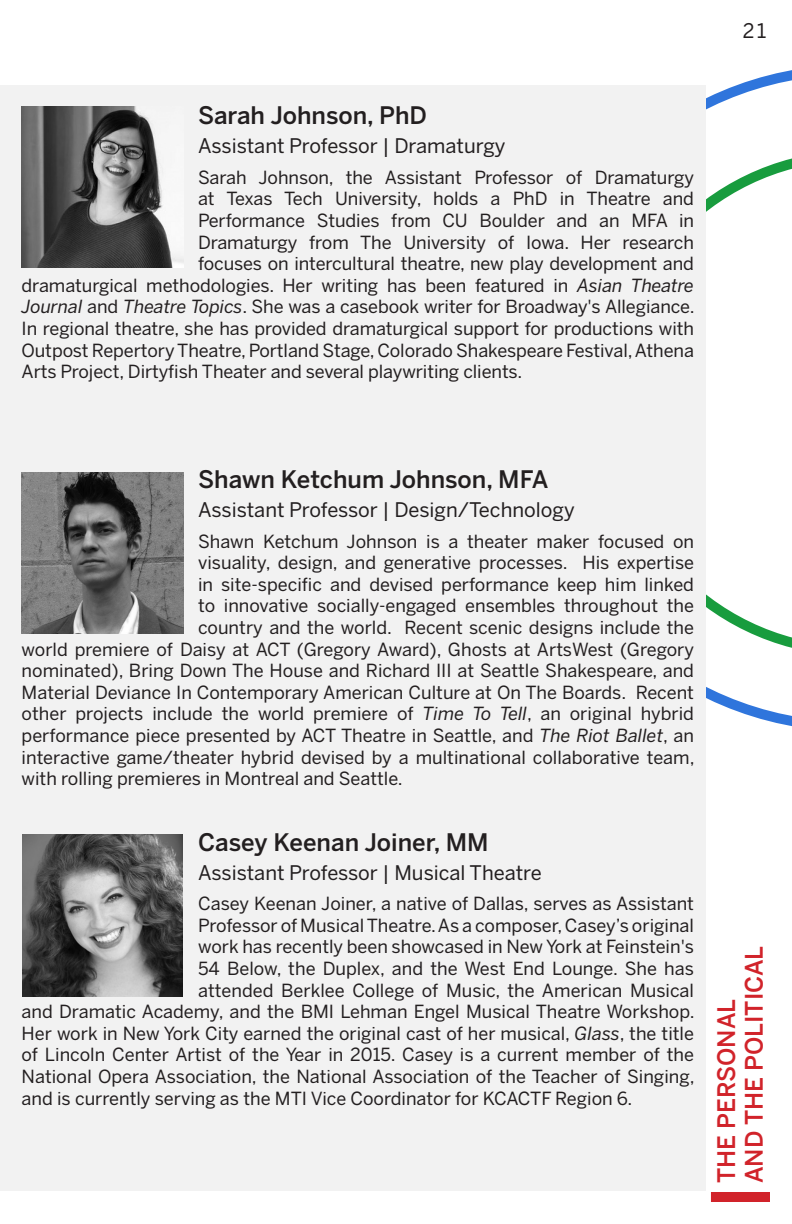
<style>
.page{position:relative;width:792px;height:1224px;background:#fff}
.page>*{position:absolute;margin:0;border:0;box-sizing:border-box;transform-origin:0 0}
.t1{font:500 24px "Benton Sans";color:#231f20}
.t2{font:500 24px/27.8px "Benton Sans";color:#d1232a}
.t3{font:20px "Benton Sans";color:#231f20}
.t4{font:18px "Benton Sans";color:#231f20}
.s1{font-style:italic}
</style>
<div class="page">
<div style="left:711px;top:1192px;width:59px;height:10px;background:#d1232a"></div>
<svg style="left:518px;top:70px;width:274px;height:661px"></svg>
<div style="left:0;top:86px;width:705px;height:1105px;background:#f2f2f2"></div>
<img style="left:22px;top:106px;width:162px;height:162px">
<img style="left:22px;top:472px;width:162px;height:162px">
<img style="left:22px;top:835px;width:161px;height:161px">
<p class="t1" style="left:198px;top:101px;width:230px">Sarah Johnson, PhD</p>
<p class="t3" style="left:198px;top:134px;width:309px">Assistant Professor | Dramaturgy</p>
<p class="t4" style="left:198px;top:166px;width:497px">Sarah Johnson, the Assistant Professor of Dramaturgy</p>
<p class="t4" style="left:198px;top:188px;width:497px">at Texas Tech University, holds a PhD in Theatre and</p>
<p class="t4" style="left:198px;top:210px;width:498px">Performance Studies from CU Boulder and an MFA in</p>
<p class="t4" style="left:198px;top:231px;width:497px">Dramaturgy from The University of Iowa. Her research</p>
<p class="t4" style="left:198px;top:253px;width:497px">focuses on intercultural theatre, new play development and</p>
<p class="t4" style="left:22px;top:274px;width:674px">dramaturgical methodologies. Her writing has been featured in <span class="s1">Asian Theatre</span></p>
<p class="t4" style="left:22px;top:296px;width:675px"><span class="s1">Journal</span> and <span class="s1">Theatre Topics</span>. She was a casebook writer for Broadway's Allegiance.</p>
<p class="t4" style="left:22px;top:318px;width:674px">In regional theatre, she has provided dramaturgical support for productions with</p>
<p class="t4" style="left:22px;top:339px;width:674px">Outpost Repertory Theatre, Portland Stage, Colorado Shakespeare Festival, Athena</p>
<p class="t4" style="left:22px;top:361px;width:502px">Arts Project, Dirtyfish Theater and several playwriting clients.</p>
<p class="t3" style="left:742px;top:18px;width:27px">21</p>
<p class="t1" style="left:198px;top:465px;width:352px">Shawn Ketchum Johnson, MFA</p>
<p class="t3" style="left:198px;top:498px;width:378px">Assistant Professor | Design/Technology</p>
<p class="t4" style="left:198px;top:530px;width:498px">Shawn Ketchum Johnson is a theater maker focused on</p>
<p class="t4" style="left:198px;top:552px;width:497px">visuality, design, and generative processes. His expertise</p>
<p class="t4" style="left:198px;top:573px;width:497px">in site-specific and devised performance keep him linked</p>
<p class="t4" style="left:198px;top:595px;width:497px">to innovative socially-engaged ensembles throughout the</p>
<p class="t4" style="left:198px;top:617px;width:498px">country and the world. Recent scenic designs include the</p>
<p class="t4" style="left:22px;top:638px;width:674px">world premiere of Daisy at ACT (Gregory Award), Ghosts at ArtsWest (Gregory</p>
<p class="t4" style="left:22px;top:660px;width:674px">nominated), Bring Down The House and Richard III at Seattle Shakespeare, and</p>
<p class="t4" style="left:22px;top:681px;width:674px">Material Deviance In Contemporary American Culture at On The Boards. Recent</p>
<p class="t4" style="left:22px;top:703px;width:674px">other projects include the world premiere of <span class="s1">Time To Tell</span>, an original hybrid</p>
<p class="t4" style="left:22px;top:725px;width:674px">performance piece presented by ACT Theatre in Seattle, and <span class="s1">The Riot Ballet</span>, an</p>
<p class="t4" style="left:22px;top:746px;width:675px">interactive game/theater hybrid devised by a multinational collaborative team,</p>
<p class="t4" style="left:22px;top:768px;width:383px">with rolling premieres in Montreal and Seattle.</p>
<p class="t1" style="left:198px;top:827px;width:292px">Casey Keenan Joiner, MM</p>
<p class="t3" style="left:198px;top:860px;width:345px">Assistant Professor | Musical Theatre</p>
<p class="t4" style="left:198px;top:893px;width:497px">Casey Keenan Joiner, a native of Dallas, serves as Assistant</p>
<p class="t4" style="left:198px;top:914px;width:497px">Professor of Musical Theatre. As a composer, Casey’s original</p>
<p class="t4" style="left:198px;top:936px;width:497px">work has recently been showcased in New York at Feinstein's</p>
<p class="t4" style="left:198px;top:958px;width:497px">54 Below, the Duplex, and the West End Lounge. She has</p>
<p class="t4" style="left:198px;top:979px;width:497px">attended Berklee College of Music, the American Musical</p>
<p class="t4" style="left:22px;top:1001px;width:674px">and Dramatic Academy, and the BMI Lehman Engel Musical Theatre Workshop.</p>
<p class="t4" style="left:22px;top:1022px;width:674px">Her work in New York City earned the original cast of her musical, <span class="s1">Glass</span>, the title</p>
<p class="t4" style="left:22px;top:1044px;width:674px">of Lincoln Center Artist of the Year in 2015. Casey is a current member of the</p>
<p class="t4" style="left:22px;top:1066px;width:675px">National Opera Association, the National Association of the Teacher of Singing,</p>
<p class="t4" style="left:22px;top:1087px;width:612px">and is currently serving as the MTI Vice Coordinator for KCACTF Region 6.</p>
<h1 class="t2" style="left:713px;top:1183px;width:239px;rotate:-90deg">THE PERSONAL<br>AND THE POLITICAL</h1>
</div>
